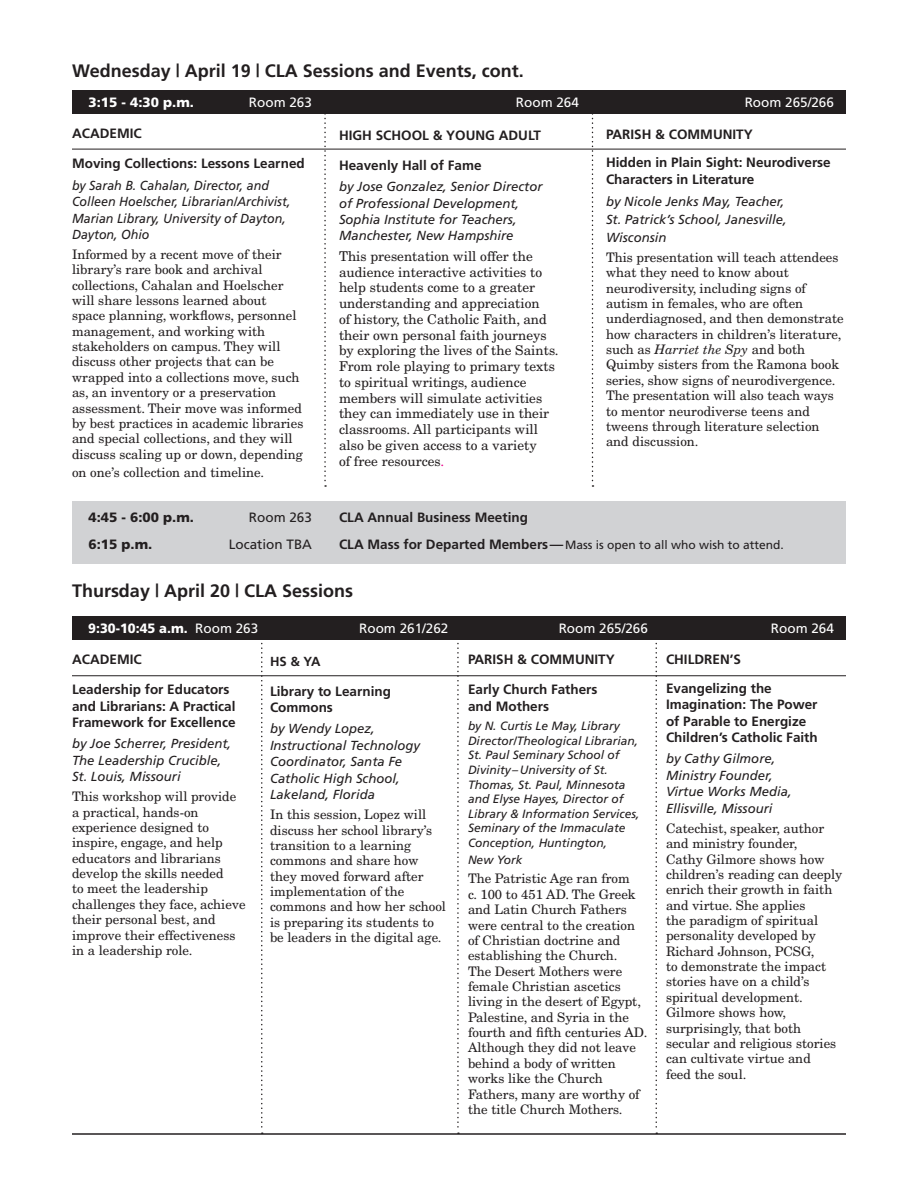
<style>
.page{position:relative;width:918px;height:1188px;background:#fff}
.page>*{position:absolute;margin:0;border:0;box-sizing:border-box;transform-origin:0 0}
.t1{font:700 18px "Frutiger";color:#231f20}
.t2{font:700 13.5px/16.5px "Frutiger";color:#231f20}
.t3{font:13.5px/15.8px "New Century Schlbk LT Std";color:#231f20}
.t4{font:13.5px "Frutiger";color:#fff}
.t5{font:900 13.5px "Frutiger";color:#fff;scale:.95 1}
.t6{font:900 13.5px "Frutiger";color:#231f20}
.t7{font:13.5px "Frutiger";color:#231f20}
.t8{font:900 13.5px "Frutiger";color:#fff}
.t9{font:13.2px/15.3px "New Century Schlbk LT Std";color:#231f20}
.t10{font:italic 13.2px/16.5px "Frutiger";color:#231f20}
.t11{font:italic 13.2px/16.5px "Frutiger";color:#231f20;scale:.95 1}
.t12{font:700 13.2px "Frutiger";color:#231f20}
.t13{font:italic 12px/14.7px "Frutiger";color:#231f20}
.t14{font:12px "Frutiger";color:#231f20}
.s1{font-style:italic}
.s2{color:#ed028c}
.s3{font-weight:700;font-size:13.5px}
.s4{font-weight:400}
</style>
<div class="page">
<div style="left:72px;top:616px;width:774px;height:24px;background:#231f20"></div>
<div style="left:72px;top:90px;width:774px;height:24px;background:#231f20"></div>
<div style="left:72px;top:501px;width:774px;height:63px;background:#d1d2d4"></div>
<hr style="left:72px;top:149px;width:774px;height:1px;background:#231f20">
<hr style="left:72px;top:675px;width:774px;height:1px;background:#231f20">
<svg style="left:324px;top:114px;width:2px;height:373px"></svg>
<svg style="left:261px;top:642px;width:2px;height:491px"></svg>
<svg style="left:592px;top:114px;width:1px;height:373px"></svg>
<svg style="left:457px;top:642px;width:2px;height:491px"></svg>
<svg style="left:656px;top:642px;width:1px;height:491px"></svg>
<hr style="left:72px;top:1133px;width:774px;height:2px;background:#231f20">
<h1 class="t1" style="left:72px;top:60px;width:453px">Wednesday | April 19 | CLA Sessions and Events, cont.</h1>
<p class="t8" style="left:89px;top:94px;width:107px">3:15 - 4:30 p.m.</p>
<p class="t4" style="left:249px;top:94px;width:65px">Room 263</p>
<p class="t4" style="left:516px;top:94px;width:65px">Room 264</p>
<p class="t4" style="left:745px;top:94px;width:91px">Room 265/266</p>
<p class="t2" style="left:72px;top:125px;width:71px">ACADEMIC</p>
<p class="t2" style="left:72px;top:155px;width:234px">Moving Collections: Lessons Learned</p>
<p class="t11" style="left:72px;top:177px;width:231px">by Sarah B. Cahalan, Director, and<br>Colleen Hoelscher, Librarian/Archivist,<br>Marian Library, University of Dayton,<br>Dayton, Ohio</p>
<p class="t9" style="left:72px;top:247px;width:233px">Informed by a recent move of their library’s rare book and archival collections, Cahalan and Hoelscher will share lessons learned about<br>space planning, workflows, personnel management, and working with stakeholders on campus. They will discuss other projects that can be wrapped into a collections move, such as, an inventory or a preservation assessment. Their move was informed by best practices in academic libraries and special collections, and they will discuss scaling up or down, depending</p>
<p class="t9" style="left:72px;top:464px;width:194px">on one’s collection and timeline.</p>
<p class="t2" style="left:606px;top:120px;width:226px;line-height:28.5px">PARISH &amp; COMMUNITY<br>Hidden in Plain Sight: Neurodiverse</p>
<p class="t2" style="left:606px;top:170px;width:150px">Characters in Literature</p>
<p class="t10" style="left:606px;top:192px;width:182px;line-height:18px">by Nicole Jenks May, Teacher,<br>St. Patrick’s School, Janesville,<br>Wisconsin</p>
<p class="t9" style="left:606px;top:249px;width:239px">This presentation will teach attendees what they need to know about neurodiversity, including signs of autism in females, who are often underdiagnosed, and then demonstrate how characters in children’s literature, such as <span class="s1">Harriet the Spy</span> and both Quimby sisters from the Ramona book series, show signs of neurodivergence.<br>The presentation will also teach ways to mentor neurodiverse teens and tweens through literature selection and discussion.</p>
<p class="t2" style="left:339px;top:127px;width:204px">HIGH SCHOOL &amp; YOUNG ADULT</p>
<p class="t2" style="left:339px;top:157px;width:144px">Heavenly Hall of Fame</p>
<p class="t10" style="left:339px;top:178px;width:205px">by Jose Gonzalez, Senior Director of Professional Development,<br>Sophia Institute for Teachers,<br>Manchester, New Hampshire</p>
<p class="t3" style="left:339px;top:248px;width:221px">This presentation will offer the audience interactive activities to help students come to a greater understanding and appreciation<br>of history, the Catholic Faith, and their own personal faith journeys by exploring the lives of the Saints.<br>From role playing to primary texts to spiritual writings, audience members will simulate activities they can immediately use in their classrooms. All participants will also be given access to a variety<br>of free resources<span class="s2">.</span></p>
<p class="t6" style="left:89px;top:509px;width:107px">4:45 - 6:00 p.m.</p>
<p class="t7" style="left:249px;top:509px;width:65px">Room 263</p>
<p class="t2" style="left:339px;top:509px;width:191px">CLA Annual Business Meeting</p>
<p class="t6" style="left:89px;top:536px;width:65px">6:15 p.m.</p>
<p class="t7" style="left:229px;top:536px;width:85px">Location TBA</p>
<p class="t14" style="left:339px;top:538px;width:446px"><span class="s3">CLA Mass for Departed Members—</span>Mass is open to all who wish to attend.</p>
<h1 class="t1" style="left:72px;top:580px;width:283px">Thursday | April 20 | CLA Sessions</h1>
<p class="t5" style="left:88px;top:620px;width:180px">9:30-10:45 a.m. <span class="s4">Room 263</span></p>
<p class="t4" style="left:359px;top:620px;width:91px">Room 261/262</p>
<p class="t4" style="left:559px;top:620px;width:91px">Room 265/266</p>
<p class="t4" style="left:771px;top:620px;width:65px">Room 264</p>
<p class="t2" style="left:72px;top:651px;width:71px">ACADEMIC</p>
<p class="t2" style="left:72px;top:681px;width:165px">Leadership for Educators and Librarians: A Practical<br>Framework for Excellence</p>
<p class="t10" style="left:72px;top:735px;width:161px">by Joe Scherrer, President,<br>The Leadership Crucible,<br>St. Louis, Missouri</p>
<p class="t9" style="left:72px;top:789px;width:175px">This workshop will provide a practical, hands-on experience designed to inspire, engage, and help educators and librarians develop the skills needed<br>to meet the leadership challenges they face, achieve their personal best, and improve their effectiveness in a leadership role.</p>
<p class="t2" style="left:468px;top:651px;width:148px">PARISH &amp; COMMUNITY</p>
<p class="t2" style="left:468px;top:681px;width:131px">Early Church Fathers and Mothers</p>
<p class="t13" style="left:468px;top:718px;width:173px">by N. Curtis Le May, Library<br>Director/Theological Librarian,<br>St. Paul Seminary School of<br>Divinity–University of St.<br>Thomas, St. Paul, Minnesota and Elyse Hayes, Director of<br>Library &amp; Information Services,<br>Seminary of the Immaculate<br>Conception, Huntington,</p>
<p class="t13" style="left:468px;top:852px;width:56px">New York</p>
<p class="t9" style="left:468px;top:871px;width:181px">The Patristic Age ran from<br>c. 100 to 451 AD. The Greek and Latin Church Fathers were central to the creation of Christian doctrine and establishing the Church.<br>The Desert Mothers were female Christian ascetics living in the desert of Egypt,<br>Palestine, and Syria in the fourth and fifth centuries AD.<br>Although they did not leave behind a body of written works like the Church<br>Fathers, many are worthy of the title Church Mothers.</p>
<p class="t2" style="left:666px;top:645px;width:107px;line-height:28.5px">CHILDREN’S<br>Evangelizing the</p>
<p class="t2" style="left:666px;top:696px;width:153px">Imagination: The Power of Parable to Energize<br>Children’s Catholic Faith</p>
<p class="t10" style="left:666px;top:750px;width:127px">by Cathy Gilmore,<br>Ministry Founder,<br>Virtue Works Media,<br>Ellisville, Missouri</p>
<p class="t9" style="left:666px;top:820px;width:178px">Catechist, speaker, author and ministry founder,<br>Cathy Gilmore shows how children’s reading can deeply enrich their growth in faith and virtue. She applies<br>the paradigm of spiritual personality developed by<br>Richard Johnson, PCSG,<br>to demonstrate the impact stories have on a child’s spiritual development.<br>Gilmore shows how, surprisingly, that both secular and religious stories can cultivate virtue and<br>feed the soul.</p>
<p class="t12" style="left:270px;top:653px;width:52px">HS &amp; YA</p>
<p class="t2" style="left:270px;top:683px;width:123px">Library to Learning<br>Commons</p>
<p class="t10" style="left:270px;top:720px;width:151px">by Wendy Lopez,<br>Instructional Technology<br>Coordinator, Santa Fe<br>Catholic High School,<br>Lakeland, Florida</p>
<p class="t9" style="left:270px;top:807px;width:178px">In this session, Lopez will discuss her school library’s transition to a learning commons and share how they moved forward after implementation of the commons and how her school is preparing its students to be leaders in the digital age.</p>
</div>
